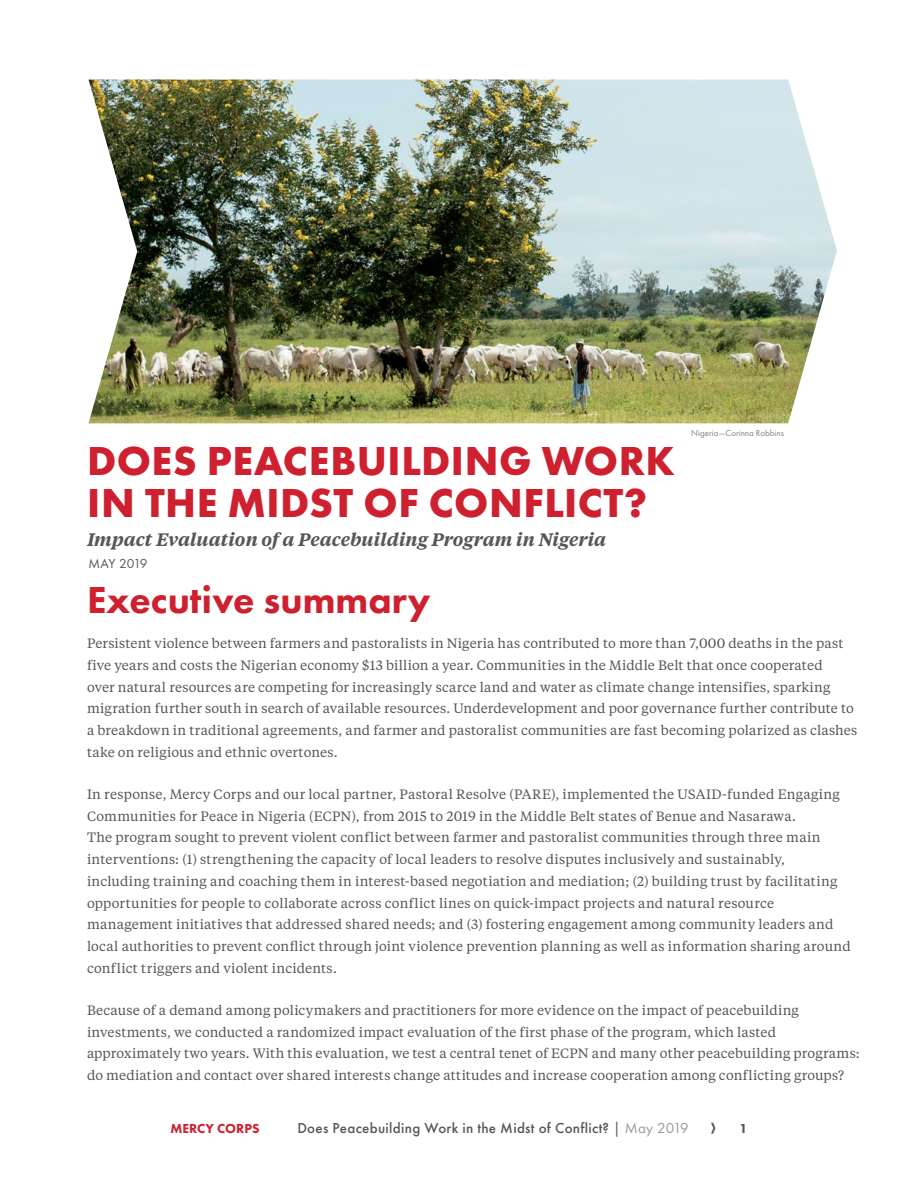
<style>
.page{position:relative;width:918px;height:1188px;background:#fff}
.page>*{position:absolute;margin:0;border:0;box-sizing:border-box;transform-origin:0 0}
.t1{font:700 42px/42px "Futura PT";letter-spacing:.01em;color:#ce202f}
.t2{font:800 39px "Futura PT";color:#ce202f}
.t3{font:italic 600 18px "Tiempos Text";color:#54575a}
.t4{font:500 15px "Futura PT";letter-spacing:.02em;color:#54575a}
.t5{font:13.5px/21.8px "Tiempos Text";letter-spacing:.015em;color:#54575a}
.t6{font:800 13.5px "Futura PT";color:#ce202f}
.t7{font:13.5px "Futura PT";letter-spacing:-.035em;color:#54575a}
.t8{font:800 13.5px "Futura PT";color:#54575a}
.t9{font:9px "Futura PT";color:#828183}
.s1{font-weight:400}
.s2{font-weight:400;color:#9a9799}
</style>
<div class="page">
<img style="left:88px;top:80px;width:749px;height:343px">
<p class="t9" style="left:691px;top:428px;width:94px">Nigeria—Corinna Robbins</p>
<h1 class="t1" style="left:87px;top:439px;width:589px">DOES PEACEBUILDING WORK<br>IN THE MIDST OF CONFLICT?</h1>
<h3 class="t3" style="left:87px;top:527px;width:521px">Impact Evaluation of a Peacebuilding Program in Nigeria</h3>
<h2 class="t2" style="left:87px;top:575px;width:345px">Executive summary</h2>
<p class="t5" style="left:87px;top:632px;width:772px">Persistent violence between farmers and pastoralists in Nigeria has contributed to more than 7,000 deaths in the past five years and costs the Nigerian economy $13 billion a year. Communities in the Middle Belt that once cooperated<br>over natural resources are competing for increasingly scarce land and water as climate change intensifies, sparking migration further south in search of available resources. Underdevelopment and poor governance further contribute to a breakdown in traditional agreements, and farmer and pastoralist communities are fast becoming polarized as clashes take on religious and ethnic overtones.</p>
<p class="t5" style="left:87px;top:783px;width:765px">In response, Mercy Corps and our local partner, Pastoral Resolve (PARE), implemented the USAID-funded Engaging Communities for Peace in Nigeria (ECPN), from 2015 to 2019 in the Middle Belt states of Benue and Nasarawa.<br>The program sought to prevent violent conflict between farmer and pastoralist communities through three main interventions: (1) strengthening the capacity of local leaders to resolve disputes inclusively and sustainably, including training and coaching them in interest-based negotiation and mediation; (2) building trust by facilitating opportunities for people to collaborate across conflict lines on quick-impact projects and natural resource management initiatives that addressed shared needs; and (3) fostering engagement among community leaders and local authorities to prevent conflict through joint violence prevention planning as well as information sharing around conflict triggers and violent incidents.</p>
<p class="t5" style="left:87px;top:999px;width:774px">Because of a demand among policymakers and practitioners for more evidence on the impact of peacebuilding investments, we conducted a randomized impact evaluation of the first phase of the program, which lasted approximately two years. With this evaluation, we test a central tenet of ECPN and many other peacebuilding programs: do mediation and contact over shared interests change attitudes and increase cooperation among conflicting groups?</p>
<p class="t7" style="left:88px;top:556px;width:61px">MAY 2019</p>
<p class="t6" style="left:170px;top:1120px;width:91px">MERCY CORPS</p>
<p class="t4" style="left:297px;top:1119px;width:393px">Does Peacebuilding Work in the Midst of Conflict? <span class="s1">|</span> <span class="s2">May 2019</span></p>
<p class="t8" style="left:740px;top:1120px;width:10px">1</p>
</div>
